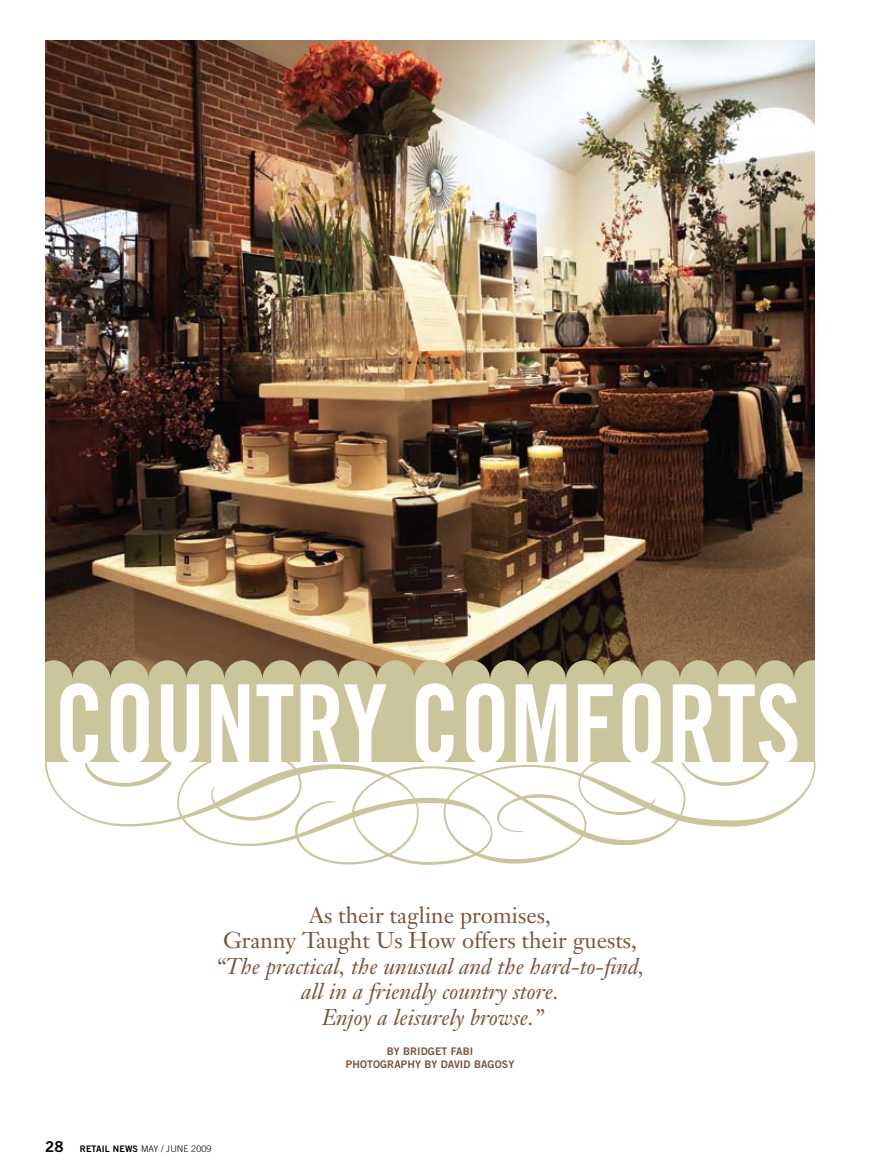
<style>
.page{position:relative;width:878px;height:1175px;background:#fff}
.page>*{position:absolute;margin:0;border:0;box-sizing:border-box;transform-origin:0 0}
.t1{font:108.75px "Trade Gothic Bold Cond Twenty";color:#fff;scale:.92 1}
.t2{font:italic 22.5px/25.5px "Janson Text";color:#7e543a;text-align:center}
.t3{font:22.5px/25.5px "Janson Text";color:#7e543a;text-align:center}
.t4{font:15px "Trade Gothic Bold Two";color:#000}
.t5{font:10.5px/13.5px "Trade Gothic Bold Two";letter-spacing:.01em;color:#7e543a;text-align:center}
.t6{font:300 9px "Trade Gothic";letter-spacing:.01em;color:#000}
.s1{font-family:"Trade Gothic Bold Two";font-weight:400}
</style>
<div class="page">
<div style="left:45px;top:685px;width:770px;height:76px;background:#cac59b"></div>
<img style="left:45px;top:40px;width:769px;height:620px">
<svg style="left:45px;top:660px;width:770px;height:25px;background:#bbb189"></svg>
<svg style="left:45px;top:761px;width:770px;height:104px"></svg>
<h1 class="t1" style="left:54px;top:658px;width:812px">COUNTRY COMFORTS</h1>
<p class="t3" style="left:223px;top:901px;width:415px">As their tagline promises,<br>Granny Taught Us How offers their guests,</p>
<p class="t2" style="left:216px;top:953px;width:430px">“The practical, the unusual and the hard-to-find, all in a friendly country store.<br>Enjoy a leisurely browse.”</p>
<p class="t5" style="left:346px;top:1043px;width:170px">BY BRI DGET FABI<br>PHOTOGRAPHY BY DAVI D BAGOSY</p>
<p class="t4" style="left:45px;top:1137px;width:20px">28</p>
<p class="t6" style="left:80px;top:1143px;width:133px"><span class="s1">RETAIL NEWS</span> MAY / JUNE 2009</p>
</div>
